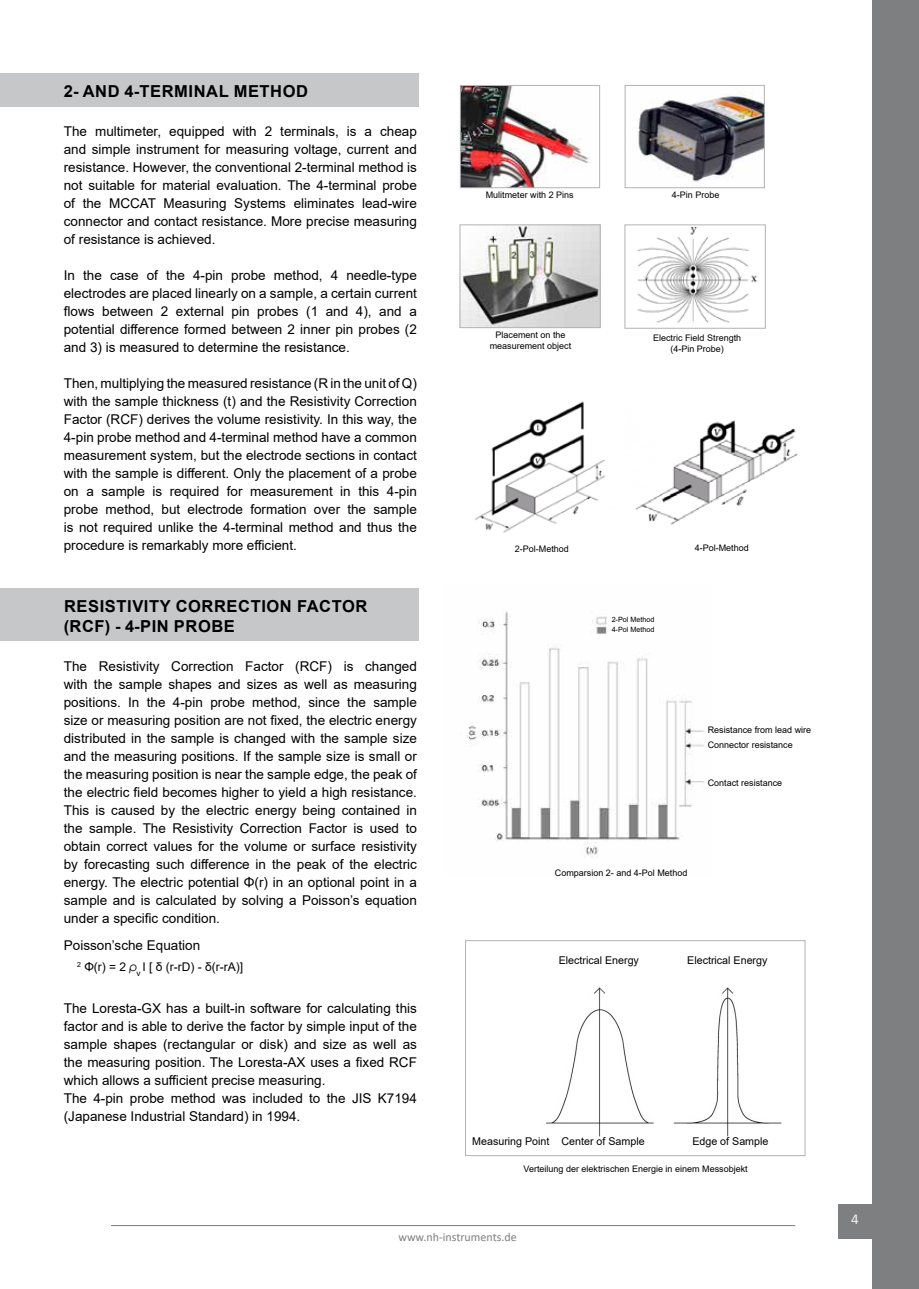
<style>
.page{position:relative;width:919px;height:1289px;background:#fff}
.page>*{position:absolute;margin:0;border:0;box-sizing:border-box;transform-origin:0 0}
.t1{font:700 16.5px/19.8px "Arial";letter-spacing:.035em;color:#000}
.t2{font:15px "Calibri";color:#f0f1f1}
.t3{font:13.5px/18px "Arial";color:#000;text-align:justify}
.t4{font:12px "Arial";color:#000}
.t5{font:12px "Calibri";color:#7e7f81}
.t6{font:10.65px "Arial";color:#000}
.t7{font:9px/10.8px "Arial";color:#000;text-align:center}
.t8{font:7.2px "Arial";color:#000}
.s1{font-family:"Century Gothic";font-style:italic}
</style>
<div class="page">
<div style="left:0;top:73px;width:418px;height:34px;background:#c6c7c8"></div>
<div style="left:0;top:588px;width:418px;height:52px;background:#c6c7c8"></div>
<img style="left:467px;top:611px;width:238px;height:246px">
<div style="left:838px;top:1203px;width:34px;height:34px;background:#7e7f81"></div>
<div style="left:872px;top:0;width:46px;height:1288px;background:#7e7f81"></div>
<hr style="left:111px;top:1225px;width:684px;height:1px;background:#7e7f81">
<img style="left:462px;top:87px;width:128px;height:99px">
<div style="left:460px;top:85px;width:140px;height:103px;border:1px solid #b1b3b4"></div>
<img style="left:638px;top:93px;width:124px;height:89px">
<div style="left:624px;top:85px;width:140px;height:103px;border:1px solid #b1b3b4"></div>
<img style="left:637px;top:227px;width:120px;height:96px">
<div style="left:624px;top:224px;width:141px;height:104px;border:1px solid #b1b3b4"></div>
<img style="left:461px;top:226px;width:137px;height:100px">
<div style="left:459px;top:224px;width:141px;height:104px;border:1px solid #b1b3b4"></div>
<img style="left:475px;top:401px;width:130px;height:132px">
<img style="left:636px;top:420px;width:162px;height:105px">
<img style="left:546px;top:985px;width:260px;height:152px">
<div style="left:465px;top:940px;width:340px;height:215px;border:1px solid #b1b3b4"></div>
<p class="t1" style="left:64px;top:82px;width:246px">2- AND 4-TERMINAL METHOD</p>
<p class="t3" style="left:64px;top:122px;width:354px">The multimeter, equipped with 2 terminals, is a cheap and simple instrument for measuring voltage, current and resistance. However, the conventional 2-terminal method is not suitable for material evaluation. The 4-terminal probe of the MCCAT Measuring Systems eliminates lead-wire connector and contact resistance. More precise measuring of resistance is achieved.</p>
<p class="t3" style="left:64px;top:266px;width:354px">In the case of the 4-pin probe method, 4 needle-type electrodes are placed linearly on a sample, a certain current flows between 2 external pin probes (1 and 4), and a potential difference formed between 2 inner pin probes (2 and 3) is measured to determine the resistance.</p>
<p class="t3" style="left:64px;top:374px;width:354px">Then, multiplying the measured resistance (R in the unit of Q) with the sample thickness (t) and the Resistivity Correction Factor (RCF) derives the volume resistivity. In this way, the 4-pin probe method and 4-terminal method have a common measurement system, but the electrode sections in contact with the sample is different. Only the placement of a probe on a sample is required for measurement in this 4-pin probe method, but electrode formation over the sample is not required unlike the 4-terminal method and thus the procedure is remarkably more efficient.</p>
<p class="t1" style="left:64px;top:596px;width:305px">RESISTIVITY CORRECTION FACTOR (RCF) - 4-PIN PROBE</p>
<p class="t3" style="left:64px;top:657px;width:354px">The Resistivity Correction Factor (RCF) is changed with the sample shapes and sizes as well as measuring positions. In the 4-pin probe method, since the sample size or measuring position are not fixed, the electric energy distributed in the sample is changed with the sample size and the measuring positions. If the sample size is small or the measuring position is near the sample edge, the peak of the electric field becomes higher to yield a high resistance.<br>This is caused by the electric energy being contained in the sample. The Resistivity Correction Factor is used to obtain correct values for the volume or surface resistivity by forecasting such difference in the peak of the electric energy. The electric potential Φ(r) in an optional point in a sample and is calculated by solving a Poisson’s equation under a specific condition.</p>
<p class="t3" style="left:64px;top:936px;width:138px">Poisson’sche Equation</p>
<p class="t4" style="left:77px;top:958px;width:167px"><sup>2</sup> Φ(r) = 2 <span class="s1">ρ</span><sub>v</sub> I [ δ (r-rD) - δ(r-rA)]</p>
<p class="t3" style="left:64px;top:999px;width:354px;text-align:left">The Loresta-GX has a built-in software for calculating this factor and is able to derive the factor by simple input of the sample shapes (rectangular or disk) and size as well as the measuring position. The Loresta-AX uses a fixed RCF which allows a sufficient precise measuring.<br>The 4-pin probe method was included to the JIS K7194 (Japanese Industrial Standard) in 1994.</p>
<p class="t7" style="left:485px;top:189px;width:90px">Mulitmeter with 2 Pins</p>
<p class="t7" style="left:672px;top:189px;width:49px">4-Pin Probe</p>
<p class="t7" style="left:489px;top:330px;width:83px">Placement on the measurement object</p>
<p class="t7" style="left:653px;top:333px;width:90px">Electric Field Strength (4-Pin Probe)</p>
<p class="t7" style="left:514px;top:543px;width:56px">2-Pol-Method</p>
<p class="t8" style="left:611px;top:615px;width:44px">2-Pol Method</p>
<p class="t8" style="left:611px;top:624px;width:44px">4-Pol Method</p>
<p class="t7" style="left:694px;top:542px;width:56px">4-Pol-Method</p>
<p class="t7" style="left:707px;top:722px;width:105px;line-height:14.7px;text-align:left">Resistance from lead wire<br>Connector resistance</p>
<p class="t7" style="left:707px;top:777px;width:76px">Contact resistance</p>
<p class="t7" style="left:555px;top:867px;width:134px">Comparsion 2- and 4-Pol Method</p>
<p class="t6" style="left:558px;top:952px;width:82px">Electrical Energy</p>
<p class="t6" style="left:687px;top:952px;width:82px">Electrical Energy</p>
<p class="t6" style="left:472px;top:1134px;width:174px">Measuring Point Center of Sample</p>
<p class="t6" style="left:692px;top:1134px;width:78px">Edge of Sample</p>
<p class="t7" style="left:523px;top:1163px;width:226px">Verteilung der elektrischen Energie in einem Messobjekt</p>
<p class="t5" style="left:398px;top:1228px;width:120px">www.nh-instruments.de</p>
<p class="t2" style="left:851px;top:1208px;width:9px">4</p>
</div>
